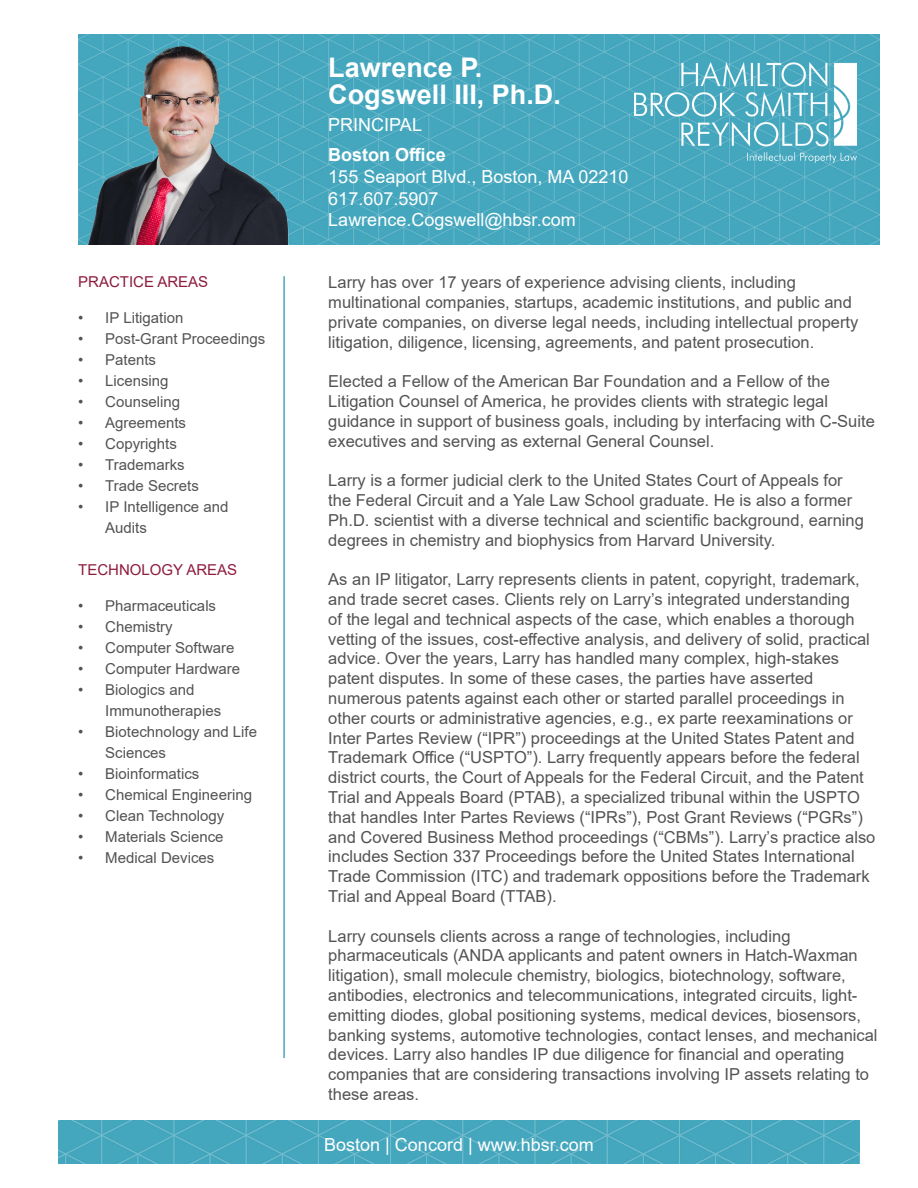
<style>
.page{position:relative;width:918px;height:1188px;background:#fff}
.page>*{position:absolute;margin:0;border:0;box-sizing:border-box;transform-origin:0 0}
.t1{font:700 27px/27px "Arial";color:#fff}
.t2{font:18px/21.6px "Arial";color:#fff}
.t3{font:16.5px/19.8px "Arial";color:#535353}
.t4{font:15px/21px "Arial";color:#535353}
.t5{font:15px "Arial";color:#8d1c3e}
.s1{font-weight:700}
</style>
<div class="page">
<img style="left:59px;top:1120px;width:800px;height:44px">
<img style="left:78px;top:35px;width:801px;height:209px">
<img style="left:634px;top:63px;width:223px;height:99px">
<hr style="left:283px;top:276px;width:2px;height:782px;background:#45a7be">
<img style="left:78px;top:43px;width:216px;height:201px">
<p class="t5" style="left:78px;top:272px;width:132px">PRACTICE AREAS</p>
<p class="t4" style="left:78px;top:307px;width:107px">• IP Litigation</p>
<p class="t4" style="left:78px;top:328px;width:188px">• Post-Grant Proceedings</p>
<p class="t4" style="left:78px;top:349px;width:79px">• Patents</p>
<p class="t4" style="left:78px;top:370px;width:92px">• Licensing</p>
<p class="t4" style="left:78px;top:391px;width:104px">• Counseling</p>
<p class="t4" style="left:78px;top:412px;width:109px">• Agreements</p>
<p class="t4" style="left:78px;top:433px;width:100px">• Copyrights</p>
<p class="t4" style="left:78px;top:454px;width:108px">• Trademarks</p>
<p class="t4" style="left:78px;top:475px;width:122px">• Trade Secrets</p>
<p class="t4" style="left:105px;top:496px;width:125px;text-indent:-27px">• IP Intelligence and<br>Audits</p>
<p class="t5" style="left:78px;top:560px;width:160px">TECHNOLOGY AREAS</p>
<p class="t4" style="left:78px;top:595px;width:139px">• Pharmaceuticals</p>
<p class="t4" style="left:78px;top:616px;width:96px">• Chemistry</p>
<p class="t4" style="left:78px;top:637px;width:158px">• Computer Software</p>
<p class="t4" style="left:78px;top:658px;width:164px">• Computer Hardware</p>
<p class="t4" style="left:105px;top:679px;width:117px;text-indent:-27px">• Biologics and<br>Immunotherapies</p>
<p class="t4" style="left:105px;top:721px;width:153px;text-indent:-27px">• Biotechnology and Life<br>Sciences</p>
<p class="t4" style="left:78px;top:763px;width:123px">• Bioinformatics</p>
<p class="t4" style="left:78px;top:784px;width:175px">• Chemical Engineering</p>
<p class="t4" style="left:78px;top:805px;width:147px">• Clean Technology</p>
<p class="t4" style="left:78px;top:826px;width:147px">• Materials Science</p>
<p class="t4" style="left:78px;top:847px;width:138px">• Medical Devices</p>
<p class="t1" style="left:328px;top:54px;width:234px">Lawrence P.<br>Cogswell III, Ph.D.</p>
<p class="t2" style="left:328px;top:114px;width:95px">PRINCIPAL</p>
<p class="t2" style="left:328px;top:144px;width:302px"><span class="s1">Boston Office<br></span>155 Seaport Blvd., Boston, MA 02210</p>
<p class="t2" style="left:328px;top:187px;width:112px">617.607.5907</p>
<p class="t2" style="left:328px;top:209px;width:249px">Lawrence.Cogswell@hbsr.com</p>
<p class="t3" style="left:328px;top:272px;width:532px">Larry has over 17 years of experience advising clients, including multinational companies, startups, academic institutions, and public and private companies, on diverse legal needs, including intellectual property litigation, diligence, licensing, agreements, and patent prosecution.</p>
<p class="t3" style="left:328px;top:371px;width:548px">Elected a Fellow of the American Bar Foundation and a Fellow of the Litigation Counsel of America, he provides clients with strategic legal guidance in support of business goals, including by interfacing with C-Suite executives and serving as external General Counsel.</p>
<p class="t3" style="left:328px;top:470px;width:537px">Larry is a former judicial clerk to the United States Court of Appeals for the Federal Circuit and a Yale Law School graduate. He is also a former Ph.D. scientist with a diverse technical and scientific background, earning degrees in chemistry and biophysics from Harvard University.</p>
<p class="t3" style="left:328px;top:569px;width:549px">As an IP litigator, Larry represents clients in patent, copyright, trademark, and trade secret cases. Clients rely on Larry’s integrated understanding<br>of the legal and technical aspects of the case, which enables a thorough vetting of the issues, cost-effective analysis, and delivery of solid, practical advice. Over the years, Larry has handled many complex, high-stakes patent disputes. In some of these cases, the parties have asserted numerous patents against each other or started parallel proceedings in other courts or administrative agencies, e.g., ex parte reexaminations or Inter Partes Review (“IPR”) proceedings at the United States Patent and Trademark Office (“USPTO”). Larry frequently appears before the federal district courts, the Court of Appeals for the Federal Circuit, and the Patent Trial and Appeals Board (PTAB), a specialized tribunal within the USPTO that handles Inter Partes Reviews (“IPRs”), Post Grant Reviews (“PGRs”) and Covered Business Method proceedings (“CBMs”). Larry’s practice also includes Section 337 Proceedings before the United States International Trade Commission (ITC) and trademark oppositions before the Trademark Trial and Appeal Board (TTAB).</p>
<p class="t3" style="left:328px;top:926px;width:551px">Larry counsels clients across a range of technologies, including pharmaceuticals (ANDA applicants and patent owners in Hatch-Waxman litigation), small molecule chemistry, biologics, biotechnology, software, antibodies, electronics and telecommunications, integrated circuits, light&shy;emitting diodes, global positioning systems, medical devices, biosensors, banking systems, automotive technologies, contact lenses, and mechanical devices. Larry also handles IP due diligence for financial and operating companies that are considering transactions involving IP assets relating to these areas.</p>
<p class="t2" style="left:324px;top:1133px;width:271px">Boston | Concord | www.hbsr.com</p>
</div>
